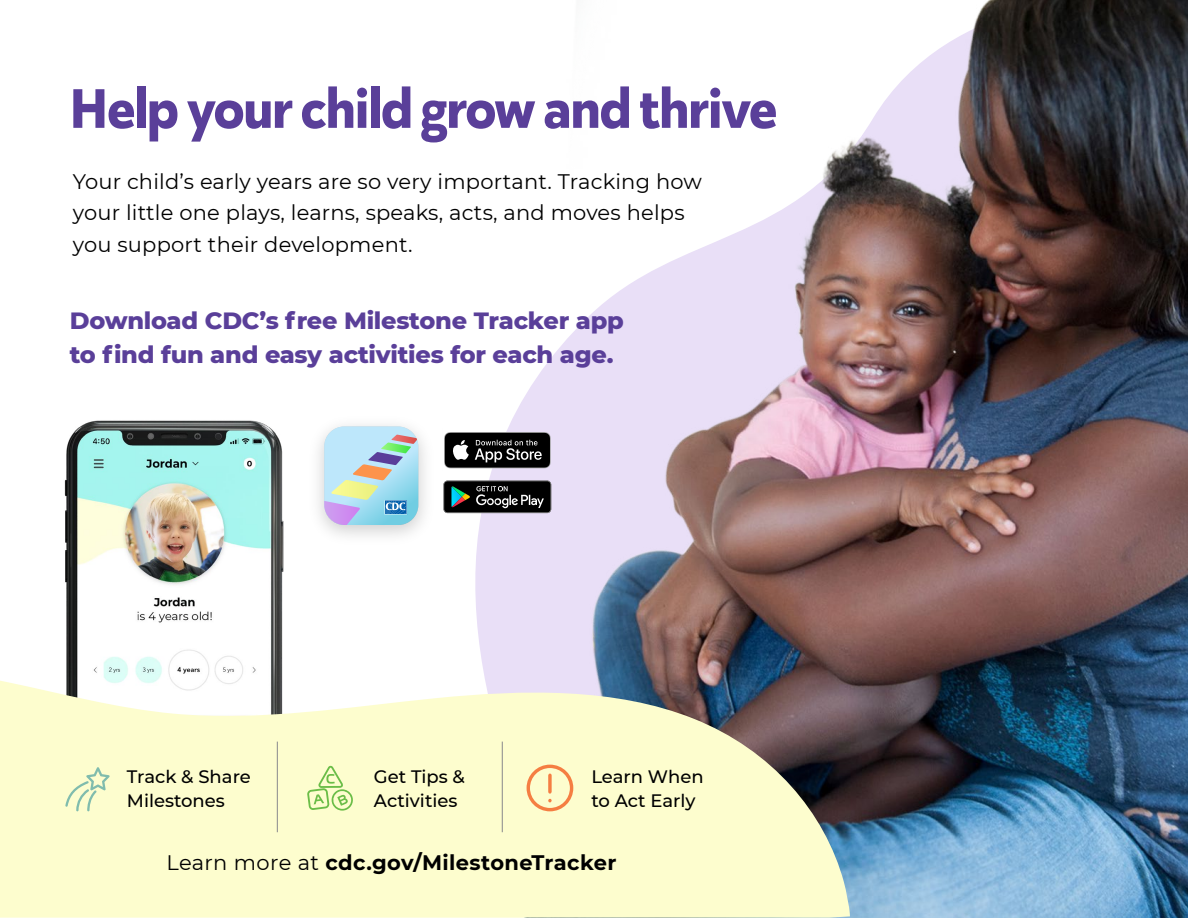
<style>
.page{position:relative;width:1188px;height:918px;background:#fff}
.page>*{position:absolute;margin:0;border:0;box-sizing:border-box;transform-origin:0 0}
.t1{font:700 55.5px "Karu";letter-spacing:-.01em;color:#5a3f99}
.t2{font:800 24px/34.5px "Montserrat";letter-spacing:-.01em;color:#5a3f99}
.t3{font:21px/31.5px "Montserrat";letter-spacing:.01em;color:#000}
.P_footer{font:700 21px "Montserrat";letter-spacing:.02em;color:#000}
.features{font:500 18px/24px "Montserrat";color:#000}
.s1{font-weight:400}
</style>
<div class="page">
<img style="left:64px;top:420px;width:220px;height:260px">
<svg style="left:443px;top:420px;width:69px;height:260px"></svg>
<img style="left:318px;top:425px;width:107px;height:111px">
<svg style="left:324px;top:426px;width:94px;height:99px;background:#b2d2dd"></svg>
<img style="left:512px;top:0;width:676px;height:918px">
<svg style="left:0;top:680px;width:850px;height:238px;background:#ecebc5"></svg>
<svg style="left:65px;top:767px;width:45px;height:44px;background:#e6f1c7"></svg>
<div style="left:527px;top:765px;width:46px;height:46px;border:3px solid #f57e42;border-radius:50%"></div>
<svg style="left:548px;top:775px;width:4px;height:17px"></svg>
<svg style="left:307px;top:765px;width:43px;height:46px;background:#daedad"></svg>
<img style="left:350px;top:764px;width:5px;height:47px">
<hr style="left:277px;top:742px;width:1px;height:90px;background:#929292">
<hr style="left:502px;top:742px;width:1px;height:90px;background:#929292">
<svg style="left:450px;top:432px;width:101px;height:36px;background:#313131"></svg>
<img style="left:443px;top:429px;width:7px;height:42px">
<svg style="left:444px;top:481px;width:107px;height:32px;background:#222827"></svg>
<h1 class="t1" style="left:70px;top:69px;width:709px">Help your child grow and thrive</h1>
<p class="t3" style="left:73px;top:165px;width:631px">Your child’s early years are so very important. Tracking how your little one plays, learns, speaks, acts, and moves helps you support their development.</p>
<h2 class="t2" style="left:70px;top:302px;width:556px">Download CDC’s free Milestone Tracker app to find fun and easy activities for each age.</h2>
<p class="features" style="left:127px;top:764px;width:126px">Track &amp; Share<br>Milestones</p>
<p class="features" style="left:374px;top:764px;width:93px">Get Tips &amp;<br>Activities</p>
<p class="features" style="left:591px;top:764px;width:114px">Learn When to Act Early</p>
<p class="P_footer" style="left:166px;top:848px;width:452px"><span class="s1">Learn more at</span> cdc.gov/MilestoneTracker</p>
</div>
